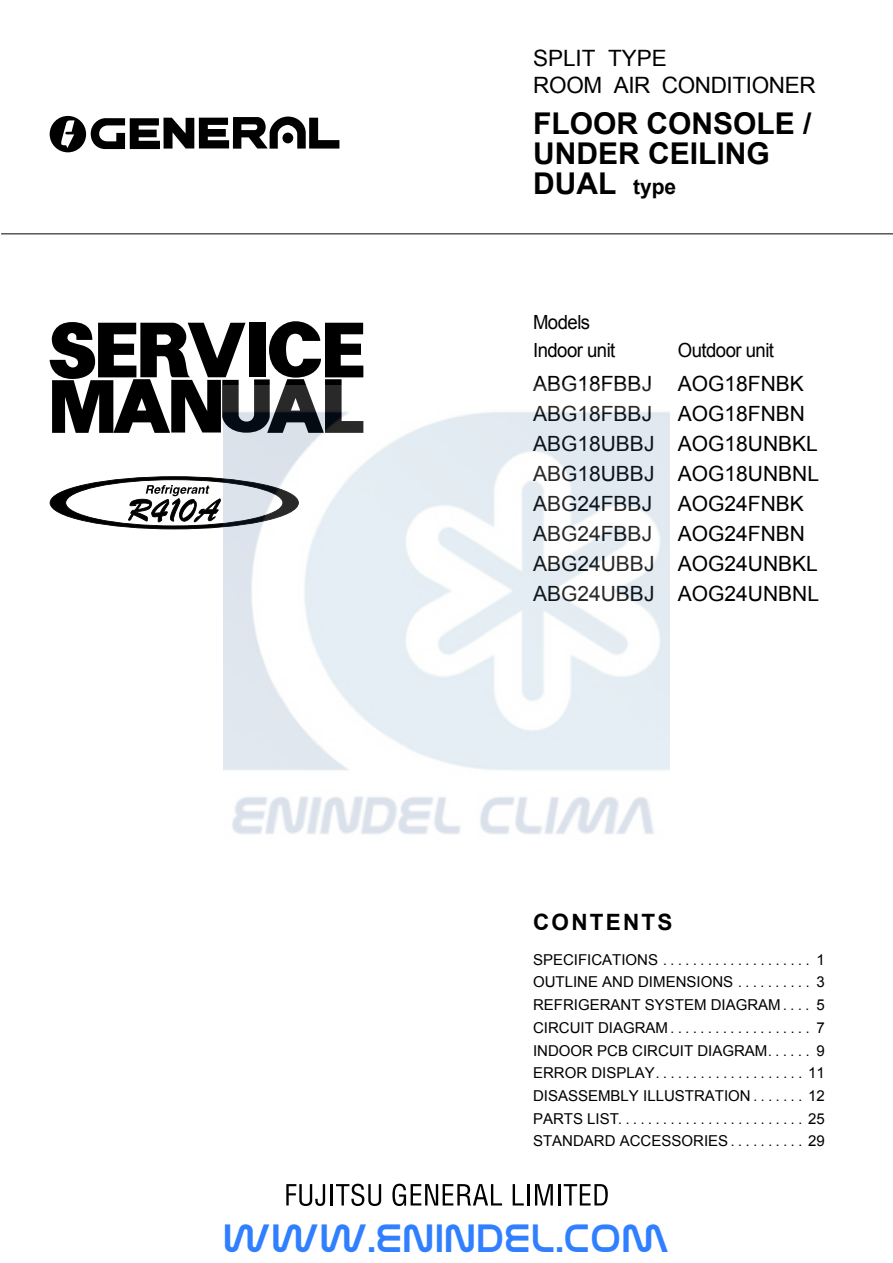
<style>
.page{position:relative;width:893px;height:1263px;background:#fff}
.page>*{position:absolute;margin:0;border:0;box-sizing:border-box;transform-origin:0 0}
.t1{font:40.05px "Nasalization Rg";color:#307fff}
.t2{font:700 30px/30px "Arial";color:#000}
.t3{font:22.5px/27px "Arial";letter-spacing:-.015em;color:#000}
.t4{font:700 22.5px "Arial";letter-spacing:.1em;color:#000}
.t5{font:21px/30px "Arial";color:#000;text-align:justify}
.t6{font:19.5px/27.8px "Arial";letter-spacing:-.03em;color:#000;scale:.95 1}
.t7{font:15px/22.8px "Arial";color:#000;text-align:justify}
.s1{font-size:21px}
</style>
<div class="page">
<hr style="left:1px;top:233px;width:891px;height:1px;background:#000">
<svg style="left:50px;top:321px;width:313px;height:112px"></svg>
<svg style="left:50px;top:476px;width:173px;height:53px"></svg>
<svg style="left:50px;top:116px;width:289px;height:36px"></svg>
<svg style="left:286px;top:1184px;width:39px;height:22px"></svg>
<hr style="left:330px;top:1184px;width:2px;height:22px;background:#000">
<svg style="left:336px;top:1184px;width:45px;height:22px"></svg>
<svg style="left:392px;top:1184px;width:110px;height:22px"></svg>
<svg style="left:512px;top:1184px;width:11px;height:22px"></svg>
<hr style="left:527px;top:1184px;width:3px;height:22px;background:#000">
<svg style="left:535px;top:1184px;width:18px;height:22px"></svg>
<hr style="left:558px;top:1184px;width:2px;height:22px;background:#000">
<svg style="left:563px;top:1184px;width:45px;height:22px"></svg>
<img style="left:223px;top:386px;width:446px;height:448px">
<h3 class="t3" style="left:533px;top:44px;width:284px">SPLIT TYPE<br>ROOM AIR CONDITIONER</h3>
<h2 class="t2" style="left:533px;top:109px;width:280px">FLOOR CONSOLE /<br>UNDER CEILING<br>DUAL <span class="s1">type</span></h2>
<h3 class="t6" style="left:533px;top:309px;width:88px">Models<br>Indoor unit</h3>
<h3 class="t6" style="left:677px;top:337px;width:103px">Outdoor unit</h3>
<h3 class="t5" style="left:533px;top:368px;width:123px">ABG18FBBJ ABG18FBBJ ABG18UBBJ ABG18UBBJ ABG24FBBJ ABG24FBBJ ABG24UBBJ ABG24UBBJ</h3>
<h3 class="t5" style="left:677px;top:368px;width:143px;text-align:left">AOG18FNBK<br>AOG18FNBN<br>AOG18UNBKL<br>AOG18UNBNL<br>AOG24FNBK<br>AOG24FNBN<br>AOG24UNBKL<br>AOG24UNBNL</h3>
<h3 class="t4" style="left:533px;top:907px;width:141px">CONTENTS</h3>
<p class="t7" style="left:533px;top:948px;width:293px">SPECIFICATIONS.................... 1<br>OUTLINE AND DIMENSIONS . . . . . . . . . . 3<br>REFRIGERANT SYSTEM DIAGRAM . . . . 5</p>
<p class="t7" style="left:533px;top:1016px;width:293px">CIRCUITDIAGRAM................... 7</p>
<p class="t7" style="left:533px;top:1039px;width:293px">INDOOR PCB CIRCUIT DIAGRAM. . . . . . 9</p>
<p class="t7" style="left:533px;top:1062px;width:293px">ERROR DISPLAY.................... 11</p>
<p class="t7" style="left:533px;top:1084px;width:293px">DISASSEMBLY ILLUSTRATION . . . . . . . 12<br>PARTSLIST......................... 25<br>STANDARD ACCESSORIES . . . . . . . . . . 29</p>
<h1 class="t1" style="left:223px;top:1215px;width:448px">WWW.ENINDEL.COM</h1>
</div>
